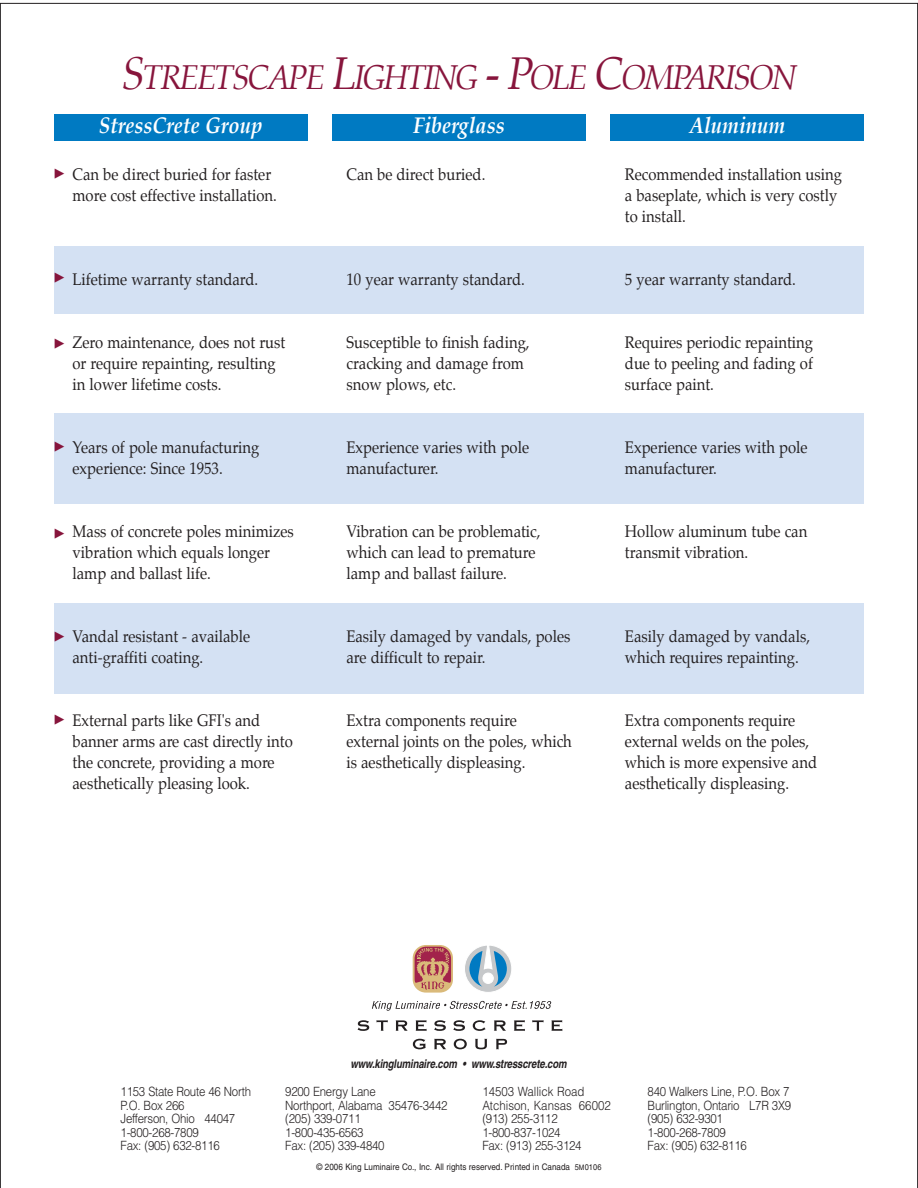
<style>
.page{position:relative;width:918px;height:1188px;background:#fff}
.page>*{position:absolute;margin:0;border:0;box-sizing:border-box;transform-origin:0 0}
.t1{font:italic 33.75px "Palatino";letter-spacing:-.065em;color:#87153c;scale:.95 1}
.t2{font:italic 700 22.5px "Palatino";color:#fff;scale:.9 1}
.t3{font:16.5px/21px "Palatino";color:#231f20;scale:.9 1}
.t4{font:300 12.75px/13.5px "Helvetica";letter-spacing:-.02em;color:#231f20;scale:.9 1}
.t5{font:300 12.75px/13.5px "Helvetica";color:#231f20;scale:.9 1}
.t6{font:italic 700 12px "Helvetica";letter-spacing:-.015em;color:#231f20;scale:.8 1}
.t7{font:9px "Helvetica";color:#231f20;scale:.9 1}
.s1{font-size:45px}
.s2{font-size:8.25px}
.s3{font-size:7.5px}
</style>
<div class="page">
<svg style="left:358px;top:1020px;width:11px;height:11px"></svg>
<svg style="left:377px;top:1020px;width:11px;height:11px"></svg>
<svg style="left:396px;top:1020px;width:12px;height:11px"></svg>
<svg style="left:416px;top:1020px;width:11px;height:11px"></svg>
<svg style="left:434px;top:1020px;width:12px;height:11px"></svg>
<svg style="left:453px;top:1020px;width:12px;height:11px"></svg>
<svg style="left:473px;top:1020px;width:13px;height:11px"></svg>
<svg style="left:494px;top:1020px;width:12px;height:11px"></svg>
<svg style="left:514px;top:1020px;width:11px;height:11px"></svg>
<svg style="left:532px;top:1020px;width:12px;height:11px"></svg>
<svg style="left:551px;top:1020px;width:11px;height:11px"></svg>
<svg style="left:413px;top:1039px;width:13px;height:10px"></svg>
<svg style="left:434px;top:1039px;width:12px;height:10px"></svg>
<svg style="left:454px;top:1039px;width:13px;height:10px"></svg>
<svg style="left:475px;top:1039px;width:12px;height:10px"></svg>
<svg style="left:496px;top:1039px;width:11px;height:10px"></svg>
<svg style="left:413px;top:945px;width:40px;height:48px"></svg>
<svg style="left:415px;top:947px;width:36px;height:43px"></svg>
<svg style="left:465px;top:945px;width:47px;height:47px"></svg>
<svg style="left:372px;top:1001px;width:179px;height:10px"></svg>
<div style="left:54px;top:246px;width:810px;height:68px;background:#d4e1f3"></div>
<div style="left:54px;top:413px;width:810px;height:91px;background:#d4e1f3"></div>
<div style="left:54px;top:603px;width:810px;height:90px;background:#d4e1f3"></div>
<div style="left:54px;top:114px;width:253px;height:27px;background:#007ac2"></div>
<div style="left:611px;top:114px;width:253px;height:27px;background:#007ac2"></div>
<div style="left:332px;top:114px;width:254px;height:27px;background:#007ac2"></div>
<h1 class="t1" style="left:121px;top:61px;width:712px"><span class="s1">S</span>TREETSCAPE <span class="s1">L</span>IGHTING <span class="s1">- P</span>OLE <span class="s1">C</span>OMPARISON</h1>
<h2 class="t2" style="left:99px;top:115px;width:183px">StressCrete Group</h2>
<h2 class="t2" style="left:413px;top:115px;width:103px">Fiberglass</h2>
<h2 class="t2" style="left:690px;top:115px;width:108px">Aluminum</h2>
<p class="t3" style="left:73px;top:165px;width:228px">Can be direct buried for faster more cost effective installation.</p>
<p class="t3" style="left:346px;top:165px;width:156px">Can be direct buried.</p>
<p class="t3" style="left:625px;top:165px;width:243px">Recommended installation using a baseplate, which is very costly to install.</p>
<p class="t3" style="left:73px;top:270px;width:208px">Lifetime warranty standard.</p>
<p class="t3" style="left:346px;top:270px;width:200px">10 year warranty standard.</p>
<p class="t3" style="left:625px;top:270px;width:192px">5 year warranty standard.</p>
<p class="t3" style="left:73px;top:333px;width:238px">Zero maintenance, does not rust or require repainting, resulting in lower lifetime costs.</p>
<p class="t3" style="left:346px;top:333px;width:205px">Susceptible to finish fading, cracking and damage from snow plows, etc.</p>
<p class="t3" style="left:625px;top:333px;width:211px;text-align:justify">Requires periodic repainting due to peeling and fading of surface paint.</p>
<p class="t3" style="left:73px;top:438px;width:209px">Years of pole manufacturing experience: Since 1953.</p>
<p class="t3" style="left:346px;top:438px;width:204px">Experience varies with pole manufacturer.</p>
<p class="t3" style="left:625px;top:438px;width:204px">Experience varies with pole manufacturer.</p>
<p class="t3" style="left:73px;top:522px;width:248px">Mass of concrete poles minimizes vibration which equals longer lamp and ballast life.</p>
<p class="t3" style="left:346px;top:522px;width:217px">Vibration can be problematic, which can lead to premature lamp and ballast failure.</p>
<p class="t3" style="left:625px;top:522px;width:204px">Hollow aluminum tube can transmit vibration.</p>
<p class="t3" style="left:73px;top:627px;width:199px">Vandal resistant - available anti-graffiti coating.</p>
<p class="t3" style="left:346px;top:627px;width:250px">Easily damaged by vandals, poles are difficult to repair.</p>
<p class="t3" style="left:625px;top:627px;width:207px">Easily damaged by vandals, which requires repainting.</p>
<p class="t3" style="left:73px;top:711px;width:246px">External parts like GFI's and banner arms are cast directly into the concrete, providing a more aesthetically pleasing look.</p>
<p class="t3" style="left:346px;top:711px;width:252px">Extra components require external joints on the poles, which is aesthetically displeasing.</p>
<p class="t3" style="left:625px;top:711px;width:215px">Extra components require external welds on the poles, which is more expensive and aesthetically displeasing.</p>
<p class="t4" style="left:121px;top:1086px;width:147px">1153 State Route 46 North<br>P.O. Box 266<br>Jefferson, Ohio 44047<br>1-800-268-7809<br>Fax: (905) 632-8116</p>
<p class="t6" style="left:350px;top:1059px;width:272px">www.kingluminaire.com • www.stresscrete.com</p>
<p class="t4" style="left:285px;top:1086px;width:182px">9200 Energy Lane<br>Northport, Alabama 35476-3442 (205) 339-0711<br>1-800-435-6563<br>Fax: (205) 339-4840</p>
<p class="t5" style="left:482px;top:1086px;width:144px">14503 Wallick Road<br>Atchison, Kansas 66002 (913) 255-3112<br>1-800-837-1024<br>Fax: (913) 255-3124</p>
<p class="t7" style="left:316px;top:1164px;width:318px">© 2006 King Luminaire Co., Inc. All rights reserved. Printed in Canada <span class="s2">5</span><span class="s3">M</span><span class="s2">0106</span></p>
<p class="t4" style="left:648px;top:1086px;width:161px">840 Walkers Line, P.O. Box 7<br>Burlington, Ontario L7R 3X9 (905) 632-9301<br>1-800-268-7809<br>Fax: (905) 632-8116</p>
</div>
